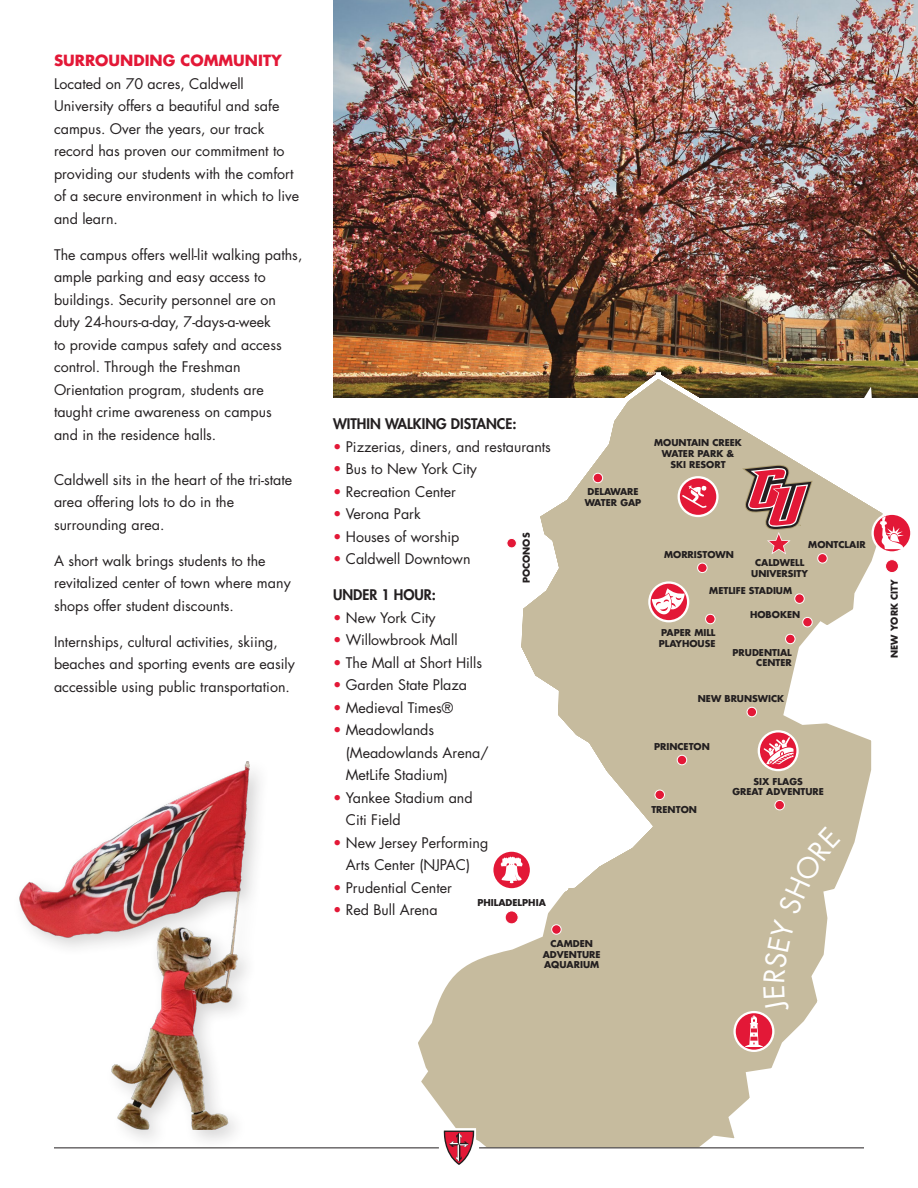
<style>
.page{position:relative;width:918px;height:1188px;background:#fff}
.page>*{position:absolute;margin:0;border:0;box-sizing:border-box;transform-origin:0 0}
.t1{font:700 15px "Futura Std";color:#e31837}
.t2{font:14.25px/22.5px "Futura Std";color:#231f20}
.t3{font:800 14.25px "Futura Std";color:#231f20}
.t4{font:700 9.15px/10.4px "Futura Std";color:#231f20;text-align:center}
.s1{color:#e31837}
</style>
<div class="page">
<div style="left:12px;top:755px;width:259px;height:396px;background:#231f20;opacity:.2"></div>
<img style="left:12px;top:755px;width:258px;height:375px">
<img style="left:333px;top:0;width:585px;height:397px">
<svg style="left:414px;top:372px;width:504px;height:776px"></svg>
<svg style="left:492px;top:851px;width:39px;height:38px"></svg>
<div style="left:491px;top:849px;width:41px;height:41px;border:2px solid #fff;border-radius:50%"></div>
<svg style="left:501px;top:857px;width:21px;height:26px"></svg>
<svg style="left:873px;top:514px;width:38px;height:38px"></svg>
<div style="left:871px;top:513px;width:42px;height:41px;border:2px solid #fff;border-radius:50%"></div>
<svg style="left:880px;top:516px;width:24px;height:33px"></svg>
<svg style="left:735px;top:1012px;width:38px;height:39px"></svg>
<div style="left:733px;top:1011px;width:41px;height:41px;border:2px solid #fff;border-radius:50%"></div>
<svg style="left:759px;top:731px;width:39px;height:39px"></svg>
<div style="left:758px;top:730px;width:41px;height:41px;border:2px solid #fff;border-radius:50%"></div>
<svg style="left:762px;top:737px;width:32px;height:27px"></svg>
<svg style="left:679px;top:477px;width:38px;height:39px"></svg>
<div style="left:678px;top:476px;width:41px;height:41px;border:2px solid #fff;border-radius:50%"></div>
<svg style="left:682px;top:486px;width:24px;height:22px"></svg>
<svg style="left:649px;top:583px;width:39px;height:38px"></svg>
<div style="left:648px;top:581px;width:41px;height:41px;border:2px solid #fff;border-radius:50%"></div>
<svg style="left:652px;top:588px;width:33px;height:26px"></svg>
<div style="left:505px;top:911px;width:13px;height:13px;background:#e31837;border-radius:50%"></div>
<div style="left:505px;top:911px;width:14px;height:13px;border:1px solid #fff;border-radius:50%"></div>
<div style="left:886px;top:560px;width:12px;height:13px;background:#e31837;border-radius:50%"></div>
<div style="left:885px;top:559px;width:14px;height:14px;border:1px solid #fff;border-radius:50%"></div>
<div style="left:593px;top:473px;width:10px;height:10px;background:#e31837;border-radius:50%"></div>
<div style="left:593px;top:473px;width:10px;height:10px;border:1px solid #fff;border-radius:50%"></div>
<div style="left:786px;top:634px;width:9px;height:10px;background:#e31837;border-radius:50%"></div>
<div style="left:785px;top:634px;width:11px;height:10px;border:1px solid #fff;border-radius:50%"></div>
<div style="left:803px;top:617px;width:9px;height:10px;background:#e31837;border-radius:50%"></div>
<div style="left:802px;top:617px;width:11px;height:10px;border:1px solid #fff;border-radius:50%"></div>
<div style="left:552px;top:925px;width:9px;height:9px;background:#e31837;border-radius:50%"></div>
<div style="left:551px;top:924px;width:11px;height:11px;border:1px solid #fff;border-radius:50%"></div>
<div style="left:775px;top:800px;width:9px;height:10px;background:#e31837;border-radius:50%"></div>
<div style="left:774px;top:800px;width:11px;height:10px;border:1px solid #fff;border-radius:50%"></div>
<div style="left:706px;top:614px;width:9px;height:10px;background:#e31837;border-radius:50%"></div>
<div style="left:705px;top:614px;width:11px;height:10px;border:1px solid #fff;border-radius:50%"></div>
<div style="left:655px;top:790px;width:9px;height:10px;background:#e31837;border-radius:50%"></div>
<div style="left:655px;top:790px;width:10px;height:10px;border:1px solid #fff;border-radius:50%"></div>
<div style="left:507px;top:538px;width:9px;height:10px;background:#e31837;border-radius:50%"></div>
<div style="left:506px;top:538px;width:11px;height:10px;border:1px solid #fff;border-radius:50%"></div>
<div style="left:795px;top:594px;width:9px;height:9px;background:#e31837;border-radius:50%"></div>
<div style="left:794px;top:593px;width:11px;height:11px;border:1px solid #fff;border-radius:50%"></div>
<svg style="left:742px;top:465px;width:71px;height:89px;background:#bb837b"></svg>
<div style="left:698px;top:563px;width:9px;height:10px;background:#e31837;border-radius:50%"></div>
<div style="left:697px;top:563px;width:11px;height:10px;border:1px solid #fff;border-radius:50%"></div>
<div style="left:818px;top:554px;width:9px;height:9px;background:#e31837;border-radius:50%"></div>
<div style="left:817px;top:553px;width:11px;height:11px;border:1px solid #fff;border-radius:50%"></div>
<div style="left:677px;top:755px;width:10px;height:10px;background:#e31837;border-radius:50%"></div>
<div style="left:677px;top:755px;width:10px;height:10px;border:1px solid #fff;border-radius:50%"></div>
<div style="left:747px;top:707px;width:10px;height:10px;background:#e31837;border-radius:50%"></div>
<div style="left:747px;top:707px;width:10px;height:10px;border:1px solid #fff;border-radius:50%"></div>
<hr style="left:54px;top:1148px;width:810px;height:1px;background:#231f20">
<svg style="left:439px;top:1128px;width:40px;height:37px"></svg>
<svg style="left:746px;top:827px;width:95px;height:219px"></svg>
<p class="t1" style="left:54px;top:51px;width:229px">SURROUNDING COMMUNITY</p>
<p class="t2" style="left:54px;top:73px;width:247px">Located on 70 acres, Caldwell<br>University offers a beautiful and safe campus. Over the years, our track record has proven our commitment to providing our students with the comfort of a secure environment in which to live and learn.</p>
<p class="t2" style="left:54px;top:244px;width:250px">The campus offers well-lit walking paths, ample parking and easy access to buildings. Security personnel are on duty 24-hours-a-day, 7-days-a-week<br>to provide campus safety and access control. Through the Freshman Orientation program, students are taught crime awareness on campus<br>and in the residence halls.</p>
<p class="t2" style="left:54px;top:469px;width:240px">Caldwell sits in the heart of the tri-state area offering lots to do in the surrounding area.</p>
<p class="t2" style="left:54px;top:550px;width:238px">A short walk brings students to the revitalized center of town where many shops offer student discounts.</p>
<p class="t2" style="left:54px;top:631px;width:242px">Internships, cultural activities, skiing, beaches and sporting events are easily accessible using public transportation.</p>
<p class="t3" style="left:333px;top:415px;width:185px">WITHIN WALKING DISTANCE:</p>
<p class="t2" style="left:333px;top:436px;width:219px"><span class="s1">•</span> Pizzerias, diners, and restaurants</p>
<p class="t2" style="left:333px;top:458px;width:145px"><span class="s1">•</span> Bus to New York City</p>
<p class="t2" style="left:333px;top:481px;width:124px"><span class="s1">•</span> Recreation Center</p>
<p class="t2" style="left:333px;top:503px;width:89px"><span class="s1">•</span> Verona Park</p>
<p class="t2" style="left:333px;top:526px;width:128px"><span class="s1">•</span> Houses of worship</p>
<p class="t2" style="left:333px;top:548px;width:139px"><span class="s1">•</span> Caldwell Downtown</p>
<p class="t3" style="left:333px;top:586px;width:105px">UNDER 1 HOUR:</p>
<p class="t2" style="left:333px;top:607px;width:104px"><span class="s1">•</span> New York City</p>
<p class="t2" style="left:333px;top:629px;width:126px"><span class="s1">•</span> Willowbrook Mall</p>
<p class="t2" style="left:333px;top:652px;width:151px"><span class="s1">•</span> The Mall at Short Hills</p>
<p class="t2" style="left:333px;top:674px;width:136px"><span class="s1">•</span> Garden State Plaza</p>
<p class="t2" style="left:333px;top:697px;width:122px"><span class="s1">•</span> Medieval Times®</p>
<p class="t2" style="left:346px;top:719px;width:144px;text-indent:-13px"><span class="s1">•</span> Meadowlands (Meadowlands Arena/<br>MetLife Stadium)</p>
<p class="t2" style="left:346px;top:787px;width:128px;text-indent:-13px"><span class="s1">•</span> Yankee Stadium and<br>Citi Field</p>
<p class="t2" style="left:333px;top:832px;width:157px;text-align:center"><span class="s1">•</span> New Jersey Performing<br>Arts Center (NJPAC)</p>
<p class="t2" style="left:333px;top:877px;width:120px"><span class="s1">•</span> Prudential Center</p>
<p class="t2" style="left:333px;top:899px;width:106px"><span class="s1">•</span> Red Bull Arena</p>
<p class="t4" style="left:521px;top:583px;width:52px;rotate:-90deg">POCONOS</p>
<p class="t4" style="left:477px;top:897px;width:70px">PHILADELPHIA</p>
<p class="t4" style="left:585px;top:487px;width:58px">DELAWARE<br>WATER GAP</p>
<p class="t4" style="left:543px;top:938px;width:59px">CAMDEN<br>ADVENTURE<br>AQUARIUM</p>
<p class="t4" style="left:654px;top:437px;width:89px;line-height:11.1px">MOUNTAIN CREEK<br>WATER PARK &amp;<br>SKI RESORT</p>
<p class="t4" style="left:664px;top:549px;width:71px">MORRISTOWN</p>
<p class="t4" style="left:808px;top:540px;width:59px">MONTCLAIR</p>
<p class="t4" style="left:751px;top:557px;width:58px;line-height:11.1px">CALDWELL<br>UNIVERSITY</p>
<p class="t4" style="left:709px;top:586px;width:84px">METLIFE STADIUM</p>
<p class="t4" style="left:659px;top:627px;width:58px;line-height:11.1px;text-align:left">PAPER MILL<br>PLAYHOUSE</p>
<p class="t4" style="left:750px;top:609px;width:52px">HOBOKEN</p>
<p class="t4" style="left:732px;top:647px;width:61px;text-align:right">PRUDENTIAL<br>CENTER</p>
<p class="t4" style="left:698px;top:694px;width:88px">NEW BRUNSWICK</p>
<p class="t4" style="left:654px;top:741px;width:57px">PRINCETON</p>
<p class="t4" style="left:651px;top:804px;width:47px">TRENTON</p>
<p class="t4" style="left:732px;top:776px;width:93px">SIX FLAGS<br>GREAT ADVENTURE</p>
<p class="t4" style="left:889px;top:658px;width:80px;rotate:-90deg">NEW YORK CITY</p>
</div>
